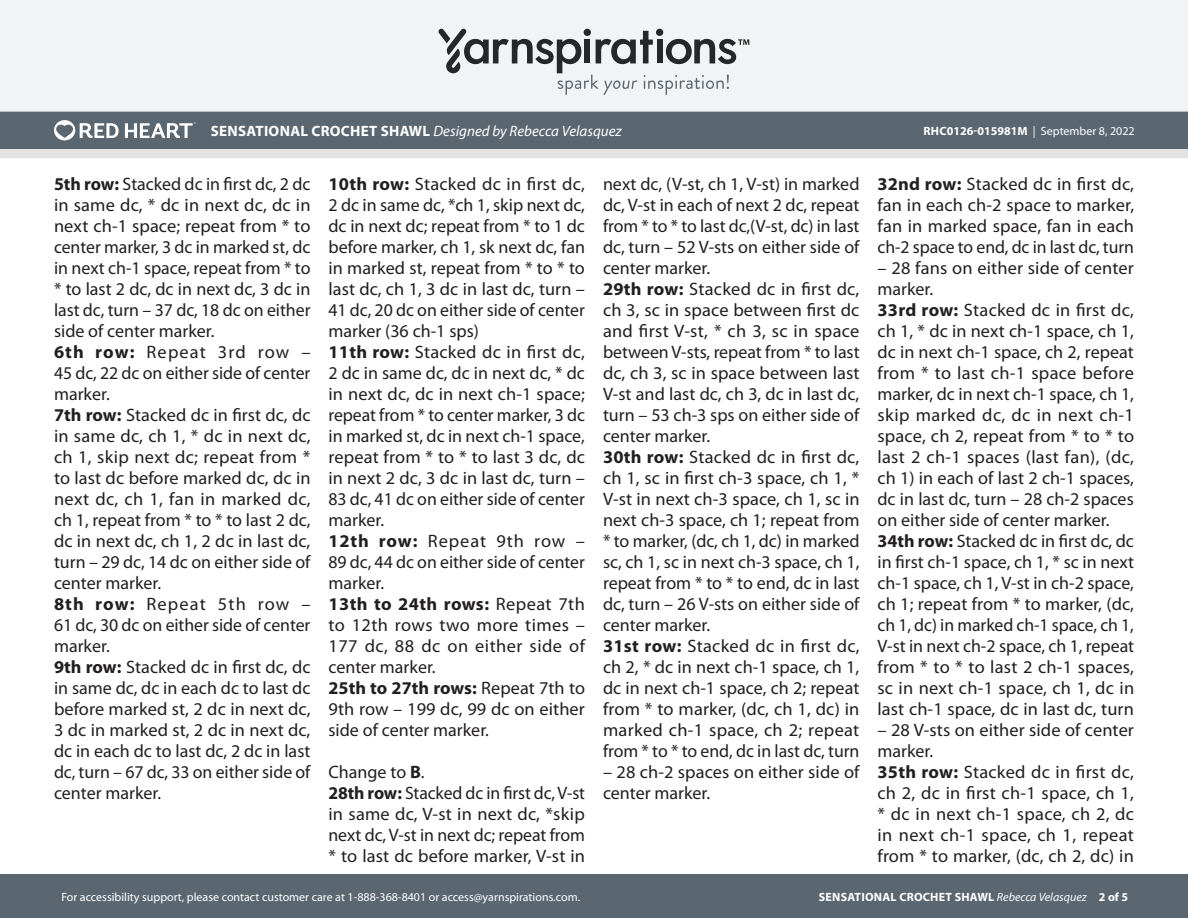
<style>
.page{position:relative;width:1188px;height:918px;background:#fff}
.page>*{position:absolute;margin:0;border:0;box-sizing:border-box;transform-origin:0 0}
.Body_-__With_auto_st{font:18px/21px "Myriad Pro";color:#231f20;text-align:justify}
.t1{font:italic 15px "Myriad Pro";color:#fff}
.t2{font:12px "Myriad Pro";color:#fff}
.t3{font:700 12px "Myriad Pro";letter-spacing:.02em;color:#fff}
.s1{font-weight:700;font-style:normal}
.s2{font-weight:700}
.s3{font-weight:400;font-style:italic}
</style>
<div class="page">
<div style="left:0;top:875px;width:1188px;height:43px;background:#5a6670"></div>
<div style="left:0;top:149px;width:1188px;height:9px;background:#e4e3e3"></div>
<div style="left:0;top:111px;width:1188px;height:38px;background:#5a6670"></div>
<div style="left:0;top:0;width:1188px;height:112px;background:#f2f3f4"></div>
<svg style="left:438px;top:29px;width:311px;height:66px"></svg>
<svg style="left:54px;top:120px;width:65px;height:20px"></svg>
<svg style="left:125px;top:122px;width:71px;height:16px"></svg>
<p class="t1" style="left:211px;top:122px;width:412px"><span class="s1">SENSATIONAL CROCHET SHAWL</span> Designed by Rebecca Velasquez</p>
<p class="t2" style="left:924px;top:124px;width:213px"><span class="s2">RHC0126-015981M</span> | September 8, 2022</p>
<p class="Body_-__With_auto_st" style="left:54px;top:174px;width:258px"><span class="s2">5th row:</span> Stacked dc in first dc, 2 dc in same dc, * dc in next dc, dc in next ch-1 space; repeat from * to center marker, 3 dc in marked st, dc in next ch-1 space, repeat from * to * to last 2 dc, dc in next dc, 3 dc in last dc, turn – 37 dc, 18 dc on either side of center marker.</p>
<p class="Body_-__With_auto_st" style="left:54px;top:342px;width:258px"><span class="s2">6th row:</span> Repeat 3rd row – 45 dc, 22 dc on either side of center marker.</p>
<p class="Body_-__With_auto_st" style="left:54px;top:405px;width:258px"><span class="s2">7th row:</span> Stacked dc in first dc, dc in same dc, ch 1, * dc in next dc, ch 1, skip next dc; repeat from * to last dc before marked dc, dc in next dc, ch 1, fan in marked dc, ch 1, repeat from * to * to last 2 dc, dc in next dc, ch 1, 2 dc in last dc, turn – 29 dc, 14 dc on either side of center marker.</p>
<p class="Body_-__With_auto_st" style="left:54px;top:594px;width:258px"><span class="s2">8th row:</span> Repeat 5th row – 61 dc, 30 dc on either side of center marker.</p>
<p class="Body_-__With_auto_st" style="left:54px;top:657px;width:258px"><span class="s2">9th row:</span> Stacked dc in first dc, dc in same dc, dc in each dc to last dc before marked st, 2 dc in next dc, 3 dc in marked st, 2 dc in next dc, dc in each dc to last dc, 2 dc in last dc, turn – 67 dc, 33 on either side of center marker.</p>
<p class="Body_-__With_auto_st" style="left:328px;top:174px;width:258px"><span class="s2">10th row:</span> Stacked dc in first dc, 2 dc in same dc, *ch 1, skip next dc, dc in next dc; repeat from * to 1 dc before marker, ch 1, sk next dc, fan in marked st, repeat from * to * to last dc, ch 1, 3 dc in last dc, turn – 41 dc, 20 dc on either side of center marker (36 ch-1 sps)</p>
<p class="Body_-__With_auto_st" style="left:328px;top:342px;width:258px"><span class="s2">11th row:</span> Stacked dc in first dc, 2 dc in same dc, dc in next dc, * dc in next dc, dc in next ch-1 space; repeat from * to center marker, 3 dc in marked st, dc in next ch-1 space, repeat from * to * to last 3 dc, dc in next 2 dc, 3 dc in last dc, turn – 83 dc, 41 dc on either side of center marker.</p>
<p class="Body_-__With_auto_st" style="left:328px;top:531px;width:258px"><span class="s2">12th row:</span> Repeat 9th row – 89 dc, 44 dc on either side of center marker.</p>
<p class="Body_-__With_auto_st" style="left:328px;top:594px;width:258px"><span class="s2">13th to 24th rows:</span> Repeat 7th to 12th rows two more times – 177 dc, 88 dc on either side of center marker.</p>
<p class="Body_-__With_auto_st" style="left:328px;top:678px;width:258px"><span class="s2">25th to 27th rows:</span> Repeat 7th to 9th row – 199 dc, 99 dc on either side of center marker.</p>
<p class="Body_-__With_auto_st" style="left:328px;top:762px;width:98px">Change to <span class="s2">B</span>.</p>
<p class="Body_-__With_auto_st" style="left:328px;top:783px;width:258px"><span class="s2">28th row:</span> Stacked dc in first dc, V-st in same dc, V-st in next dc, *skip next dc, V-st in next dc; repeat from * to last dc before marker, V-st in</p>
<p class="Body_-__With_auto_st" style="left:878px;top:174px;width:258px"><span class="s2">32nd row:</span> Stacked dc in first dc, fan in each ch-2 space to marker, fan in marked space, fan in each ch-2 space to end, dc in last dc, turn</p>
<p class="Body_-__With_auto_st" style="left:878px;top:258px;width:258px">– 28 fans on either side of center marker.</p>
<p class="Body_-__With_auto_st" style="left:878px;top:300px;width:258px"><span class="s2">33rd row:</span> Stacked dc in first dc, ch 1, * dc in next ch-1 space, ch 1, dc in next ch-1 space, ch 2, repeat from * to last ch-1 space before marker, dc in next ch-1 space, ch 1, skip marked dc, dc in next ch-1 space, ch 2, repeat from * to * to last 2 ch-1 spaces (last fan), (dc, ch 1) in each of last 2 ch-1 spaces, dc in last dc, turn – 28 ch-2 spaces on either side of center marker.</p>
<p class="Body_-__With_auto_st" style="left:878px;top:531px;width:258px"><span class="s2">34th row:</span> Stacked dc in first dc, dc in first ch-1 space, ch 1, * sc in next ch-1 space, ch 1, V-st in ch-2 space, ch 1; repeat from * to marker, (dc, ch 1, dc) in marked ch-1 space, ch 1, V-st in next ch-2 space, ch 1, repeat from * to * to last 2 ch-1 spaces, sc in next ch-1 space, ch 1, dc in last ch-1 space, dc in last dc, turn</p>
<p class="Body_-__With_auto_st" style="left:878px;top:720px;width:258px">– 28 V-sts on either side of center marker.</p>
<p class="Body_-__With_auto_st" style="left:878px;top:762px;width:258px"><span class="s2">35th row:</span> Stacked dc in first dc, ch 2, dc in first ch-1 space, ch 1, * dc in next ch-1 space, ch 2, dc in next ch-1 space, ch 1, repeat from * to marker, (dc, ch 2, dc) in</p>
<p class="Body_-__With_auto_st" style="left:603px;top:174px;width:258px">next dc, (V-st, ch 1, V-st) in marked dc, V-st in each of next 2 dc, repeat from * to * to last dc,(V-st, dc) in last dc, turn – 52 V-sts on either side of center marker.</p>
<p class="Body_-__With_auto_st" style="left:603px;top:279px;width:258px"><span class="s2">29th row:</span> Stacked dc in first dc, ch 3, sc in space between first dc and first V-st, * ch 3, sc in space between V-sts, repeat from * to last dc, ch 3, sc in space between last V-st and last dc, ch 3, dc in last dc, turn – 53 ch-3 sps on either side of center marker.</p>
<p class="Body_-__With_auto_st" style="left:603px;top:447px;width:258px"><span class="s2">30th row:</span> Stacked dc in first dc, ch 1, sc in first ch-3 space, ch 1, * V-st in next ch-3 space, ch 1, sc in next ch-3 space, ch 1; repeat from * to marker, (dc, ch 1, dc) in marked sc, ch 1, sc in next ch-3 space, ch 1, repeat from * to * to end, dc in last dc, turn – 26 V-sts on either side of center marker.</p>
<p class="Body_-__With_auto_st" style="left:603px;top:636px;width:258px"><span class="s2">31st row:</span> Stacked dc in first dc, ch 2, * dc in next ch-1 space, ch 1, dc in next ch-1 space, ch 2; repeat from * to marker, (dc, ch 1, dc) in marked ch-1 space, ch 2; repeat from * to * to end, dc in last dc, turn</p>
<p class="Body_-__With_auto_st" style="left:603px;top:762px;width:258px">– 28 ch-2 spaces on either side of center marker.</p>
<p class="t2" style="left:61px;top:890px;width:520px">For accessibility support, please contact customer care at 1-888-368-8401 or access@yarnspirations.com.</p>
<p class="t3" style="left:819px;top:889px;width:311px">SENSATIONAL CROCHET SHAWL <span class="s3">Rebecca Velasquez</span> 2 of 5</p>
</div>
